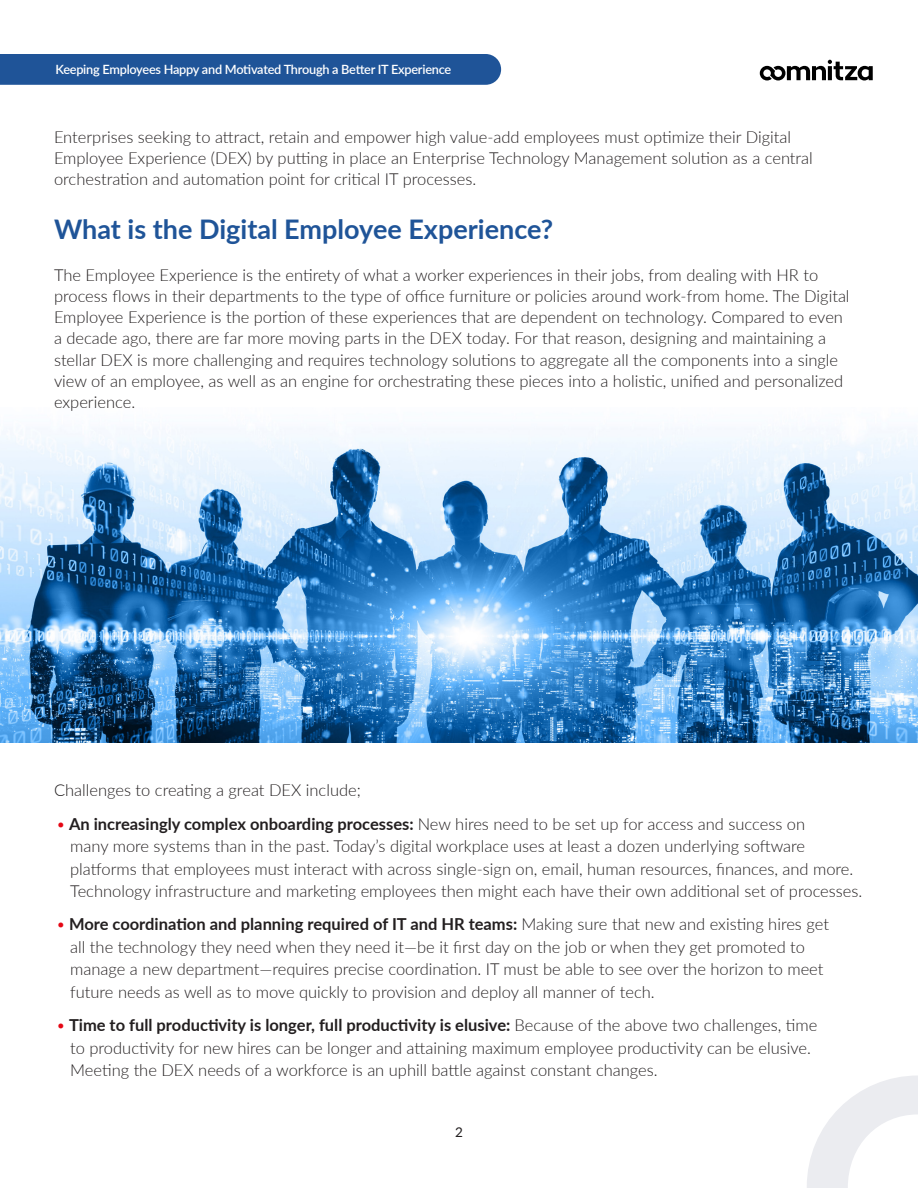
<style>
.page{position:relative;width:918px;height:1188px;background:#fff}
.page>*{position:absolute;margin:0;border:0;box-sizing:border-box;transform-origin:0 0}
.Section_header{font:700 27px "Lato";color:#1f5498}
.Bullets{font:300 16.5px/22.5px "Lato";color:#231f20}
.Main_Body_Copy{font:300 16.5px/21px "Lato";color:#231f20}
.Page_Number{font:13.5px "Lato";color:#231f20}
.t1{font:600 12.75px "Lato";letter-spacing:-.02em;color:#fff}
.s1{color:#e50714}
.s2{font-weight:700}
</style>
<div class="page">
<div style="left:0;top:54px;width:501px;height:31px;background:#1f5498"></div>
<img style="left:0;top:429px;width:918px;height:313px">
<svg style="left:807px;top:1076px;width:111px;height:112px"></svg>
<svg style="left:760px;top:60px;width:113px;height:21px"></svg>
<p class="t1" style="left:56px;top:60px;width:397px">Keeping Employees Happy and Motivated Through a Better IT Experience</p>
<p class="Main_Body_Copy" style="left:54px;top:126px;width:760px">Enterprises seeking to attract, retain and empower high value-add employees must optimize their Digital<br>Employee Experience (DEX) by putting in place an Enterprise Technology Management solution as a central orchestration and automation point for critical IT processes.</p>
<p class="Section_header" style="left:54px;top:210px;width:501px">What is the Digital Employee Experience?</p>
<p class="Main_Body_Copy" style="left:54px;top:264px;width:797px">The Employee Experience is the entirety of what a worker experiences in their jobs, from dealing with HR to process flows in their departments to the type of office furniture or policies around work-from home. The Digital Employee Experience is the portion of these experiences that are dependent on technology. Compared to even a decade ago, there are far more moving parts in the DEX today. For that reason, designing and maintaining a stellar DEX is more challenging and requires technology solutions to aggregate all the components into a single view of an employee, as well as an engine for orchestrating these pieces into a holistic, unified and personalized experience.</p>
<p class="Main_Body_Copy" style="left:54px;top:779px;width:308px">Challenges to creating a great DEX include;</p>
<p class="Bullets" style="left:70px;top:812px;width:794px;text-indent:-14px"><span class="s1">•</span> <span class="s2">An increasingly complex onboarding processes:</span> New hires need to be set up for access and success on<br>many more systems than in the past. Today’s digital workplace uses at least a dozen underlying software platforms that employees must interact with across single-sign on, email, human resources, finances, and more.<br>Technology infrastructure and marketing employees then might each have their own additional set of processes.</p>
<p class="Bullets" style="left:70px;top:913px;width:760px;text-indent:-14px"><span class="s1">•</span> <span class="s2">More coordination and planning required of IT and HR teams:</span> Making sure that new and existing hires get all the technology they need when they need it—be it first day on the job or when they get promoted to manage a new department—requires precise coordination. IT must be able to see over the horizon to meet future needs as well as to move quickly to provision and deploy all manner of tech.</p>
<p class="Bullets" style="left:70px;top:1013px;width:749px;text-indent:-14px"><span class="s1">•</span> <span class="s2">Time to full productivity is longer, full productivity is elusive:</span> Because of the above two challenges, time to productivity for new hires can be longer and attaining maximum employee productivity can be elusive.<br>Meeting the DEX needs of a workforce is an uphill battle against constant changes.</p>
<p class="Page_Number" style="left:455px;top:1122px;width:9px">2</p>
</div>
